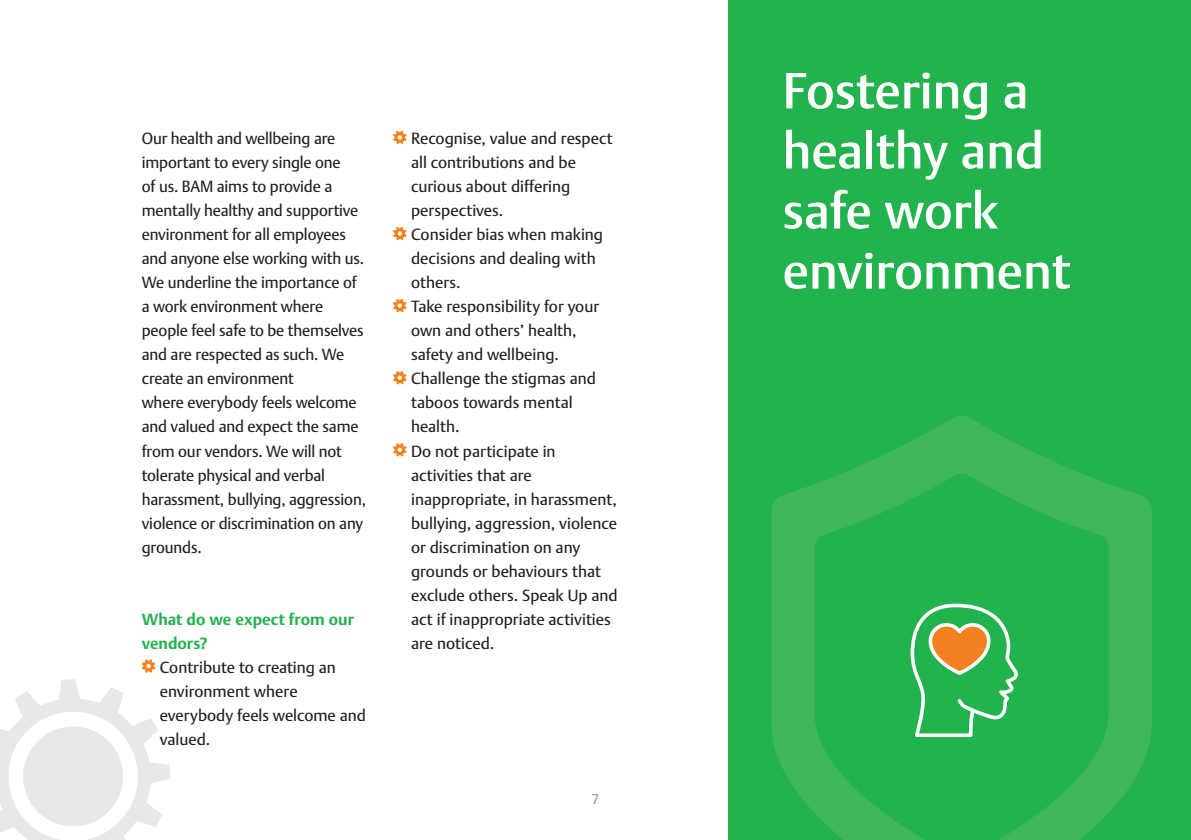
<style>
.page{position:relative;width:1191px;height:840px;background:#fff}
.page>*{position:absolute;margin:0;border:0;box-sizing:border-box;transform-origin:0 0}
.t1{font:500 50px/60px "DTL Argo TOT";color:#fff}
.t2{font:16px/24px "DTL Argo TOT";letter-spacing:-.01em;color:#231f20}
.t3{font:700 16px/24px "DTL Argo TOT";color:#22b24e}
.t4{font:14px "DTL Argo TOT";color:#939598}
</style>
<div class="page">
<div style="left:729px;top:0;width:462px;height:839px;background:#22b24e"></div>
<svg style="left:0;top:679px;width:170px;height:160px"></svg>
<svg style="left:393px;top:130px;width:14px;height:14px"></svg>
<svg style="left:393px;top:226px;width:14px;height:14px"></svg>
<svg style="left:393px;top:298px;width:14px;height:14px"></svg>
<svg style="left:393px;top:371px;width:14px;height:13px"></svg>
<svg style="left:393px;top:443px;width:14px;height:13px"></svg>
<svg style="left:142px;top:659px;width:13px;height:13px"></svg>
<svg style="left:771px;top:415px;width:380px;height:424px"></svg>
<svg style="left:908px;top:601px;width:112px;height:137px"></svg>
<p class="t2" style="left:142px;top:127px;width:226px">Our health and wellbeing are important to every single one<br>of us. BAM aims to provide a mentally healthy and supportive environment for all employees and anyone else working with us.<br>We underline the importance of a work environment where people feel safe to be themselves and are respected as such. We create an environment<br>where everybody feels welcome and valued and expect the same from our vendors. We will not tolerate physical and verbal harassment, bullying, aggression, violence or discrimination on any grounds.</p>
<p class="t3" style="left:142px;top:607px;width:214px">What do we expect from our vendors?</p>
<p class="t2" style="left:160px;top:655px;width:208px">Contribute to creating an environment where everybody feels welcome and valued.</p>
<p class="t2" style="left:411px;top:127px;width:208px">Recognise, value and respect all contributions and be curious about differing perspectives.<br>Consider bias when making decisions and dealing with others.<br>Take responsibility for your own and others’ health, safety and wellbeing.<br>Challenge the stigmas and taboos towards mental health.<br>Do not participate in activities that are inappropriate, in harassment, bullying, aggression, violence or discrimination on any grounds or behaviours that exclude others. Speak Up and act if inappropriate activities are noticed.</p>
<p class="t4" style="left:591px;top:790px;width:9px">7</p>
<h1 class="t1" style="left:782px;top:61px;width:289px">Fostering a healthy and safe work environment</h1>
</div>
